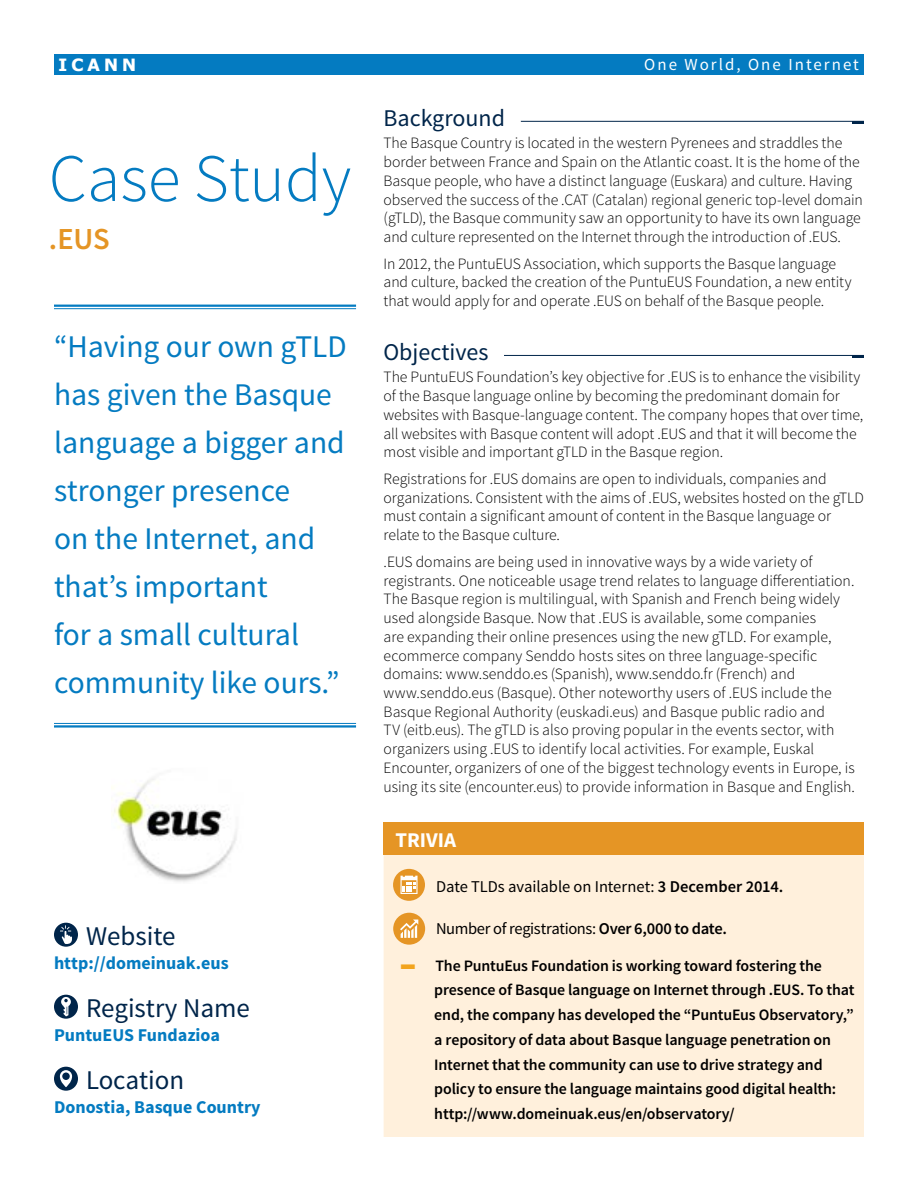
<style>
.page{position:relative;width:918px;height:1188px;background:#fff}
.page>*{position:absolute;margin:0;border:0;box-sizing:border-box;transform-origin:0 0}
.t1{font:300 67.65px "Source Sans Pro";color:#047bc1}
.t2{font:31.5px/48px "Source Sans Pro";color:#047bc1}
.t3{font:600 30.6px "Source Sans Pro";color:#e59525}
.t4{font:27px "Source Sans Pro";color:#00254a}
.t5{font:24px "Source Sans Pro";color:#00254a}
.t6{font:700 21px "Source Sans Pro";color:#fff}
.t7{font:700 18px "Source Sans Pro";color:#047bc1}
.t8{font:16.8px "Source Sans Pro";letter-spacing:.12em;color:#fff}
.t9{font:700 16.8px "Tahoma";letter-spacing:.23em;color:#fff;scale:1.07 1}
.t10{font:16.5px "Source Sans Pro";letter-spacing:-.01em;color:#000}
.t11{font:600 15.9px/24.8px "Source Sans Pro";letter-spacing:-.01em;color:#000}
.t12{font:300 15.75px/18.8px "Source Sans Pro";letter-spacing:-.005em;color:#000}
.s1{font-weight:600}
.s2{color:#f2a41e}
</style>
<div class="page">
<div style="left:54px;top:54px;width:810px;height:20px;background:#047bc1"></div>
<img style="left:111px;top:778px;width:126px;height:104px">
<div style="left:54px;top:1067px;width:24px;height:24px;background:#00254a;border-radius:50%"></div>
<svg style="left:60px;top:1070px;width:12px;height:17px"></svg>
<div style="left:54px;top:995px;width:24px;height:24px;background:#00254a;border-radius:50%"></div>
<svg style="left:61px;top:997px;width:10px;height:19px"></svg>
<div style="left:54px;top:923px;width:24px;height:24px;background:#00254a;border-radius:50%"></div>
<svg style="left:60px;top:925px;width:12px;height:19px"></svg>
<hr style="left:521px;top:121px;width:343px;height:1px;background:#00254a">
<svg style="left:853px;top:122px;width:11px;height:2px"></svg>
<hr style="left:504px;top:355px;width:360px;height:1px;background:#00254a">
<svg style="left:853px;top:356px;width:11px;height:2px"></svg>
<div style="left:384px;top:849px;width:480px;height:288px;background:#fff0dc"></div>
<div style="left:384px;top:822px;width:480px;height:33px;background:#e59525"></div>
<div style="left:393px;top:869px;width:32px;height:32px;background:#e59525;border-radius:50%"></div>
<svg style="left:401px;top:876px;width:17px;height:18px"></svg>
<div style="left:393px;top:913px;width:32px;height:32px;background:#e59525;border-radius:50%"></div>
<svg style="left:400px;top:920px;width:18px;height:18px"></svg>
<hr style="left:54px;top:305px;width:302px;height:2px;background:#047bc1">
<hr style="left:54px;top:308px;width:302px;height:1px;background:#047bc1">
<hr style="left:54px;top:723px;width:302px;height:1px;background:#047bc1">
<hr style="left:54px;top:725px;width:302px;height:3px;background:#047bc1">
<p class="t9" style="left:58px;top:53px;width:74px">ICANN</p>
<p class="t8" style="left:644px;top:54px;width:216px">One World, One Internet</p>
<h1 class="t1" style="left:49px;top:137px;width:304px">Case Study</h1>
<h3 class="t3" style="left:49px;top:220px;width:62px">.EUS</h3>
<h2 class="t2" style="left:54px;top:323px;width:294px">“Having our own gTLD has given the Basque language a bigger and stronger presence<br>on the Internet, and that’s important<br>for a small cultural community like ours.”</h2>
<h3 class="t4" style="left:86px;top:919px;width:91px">Website</h3>
<p class="t7" style="left:54px;top:951px;width:176px">http://domeinuak.eus</p>
<h3 class="t4" style="left:86px;top:991px;width:165px">Registry Name</h3>
<p class="t7" style="left:54px;top:1023px;width:167px">PuntuEUS Fundazioa</p>
<h3 class="t4" style="left:86px;top:1063px;width:100px">Location</h3>
<p class="t7" style="left:54px;top:1095px;width:208px">Donostia, Basque Country</p>
<h3 class="t5" style="left:383px;top:103px;width:123px">Background</h3>
<p class="t12" style="left:384px;top:134px;width:481px">The Basque Country is located in the western Pyrenees and straddles the border between France and Spain on the Atlantic coast. It is the home of the Basque people, who have a distinct language (Euskara) and culture. Having observed the success of the .CAT (Catalan) regional generic top-level domain (gTLD), the Basque community saw an opportunity to have its own language and culture represented on the Internet through the introduction of .EUS.</p>
<p class="t12" style="left:384px;top:254px;width:469px">In 2012, the PuntuEUS Association, which supports the Basque language and culture, backed the creation of the PuntuEUS Foundation, a new entity that would apply for and operate .EUS on behalf of the Basque people.</p>
<h3 class="t5" style="left:383px;top:337px;width:107px">Objectives</h3>
<p class="t12" style="left:384px;top:368px;width:481px">The PuntuEUS Foundation’s key objective for .EUS is to enhance the visibility of the Basque language online by becoming the predominant domain for websites with Basque-language content. The company hopes that over time, all websites with Basque content will adopt .EUS and that it will become the most visible and important gTLD in the Basque region.</p>
<p class="t12" style="left:384px;top:469px;width:482px">Registrations for .EUS domains are open to individuals, companies and organizations. Consistent with the aims of .EUS, websites hosted on the gTLD must contain a significant amount of content in the Basque language or relate to the Basque culture.</p>
<p class="t12" style="left:384px;top:552px;width:473px">.EUS domains are being used in innovative ways by a wide variety of registrants. One noticeable usage trend relates to language differentiation.<br>The Basque region is multilingual, with Spanish and French being widely used alongside Basque. Now that .EUS is available, some companies<br>are expanding their online presences using the new gTLD. For example, ecommerce company Senddo hosts sites on three language-specific domains: www.senddo.es (Spanish), www.senddo.fr (French) and www.senddo.eus (Basque). Other noteworthy users of .EUS include the Basque Regional Authority (euskadi.eus) and Basque public radio and<br>TV (eitb.eus). The gTLD is also proving popular in the events sector, with organizers using .EUS to identify local activities. For example, Euskal Encounter, organizers of one of the biggest technology events in Europe, is using its site (encounter.eus) to provide information in Basque and English.</p>
<h3 class="t6" style="left:395px;top:826px;width:62px">TRIVIA</h3>
<p class="t10" style="left:436px;top:876px;width:349px">Date TLDs available on Internet: <span class="s1">3 December 2014.</span></p>
<p class="t10" style="left:436px;top:918px;width:292px">Number of registrations: <span class="s1">Over 6,000 to date.</span></p>
<p class="t11" style="left:434px;top:953px;width:422px;text-indent:-34px"><span class="s2">■</span> The PuntuEus Foundation is working toward fostering the presence of Basque language on Internet through .EUS. To that end, the company has developed the “PuntuEus Observatory,” a repository of data about Basque language penetration on Internet that the community can use to drive strategy and policy to ensure the language maintains good digital health: http://www.domeinuak.eus/en/observatory/</p>
</div>
